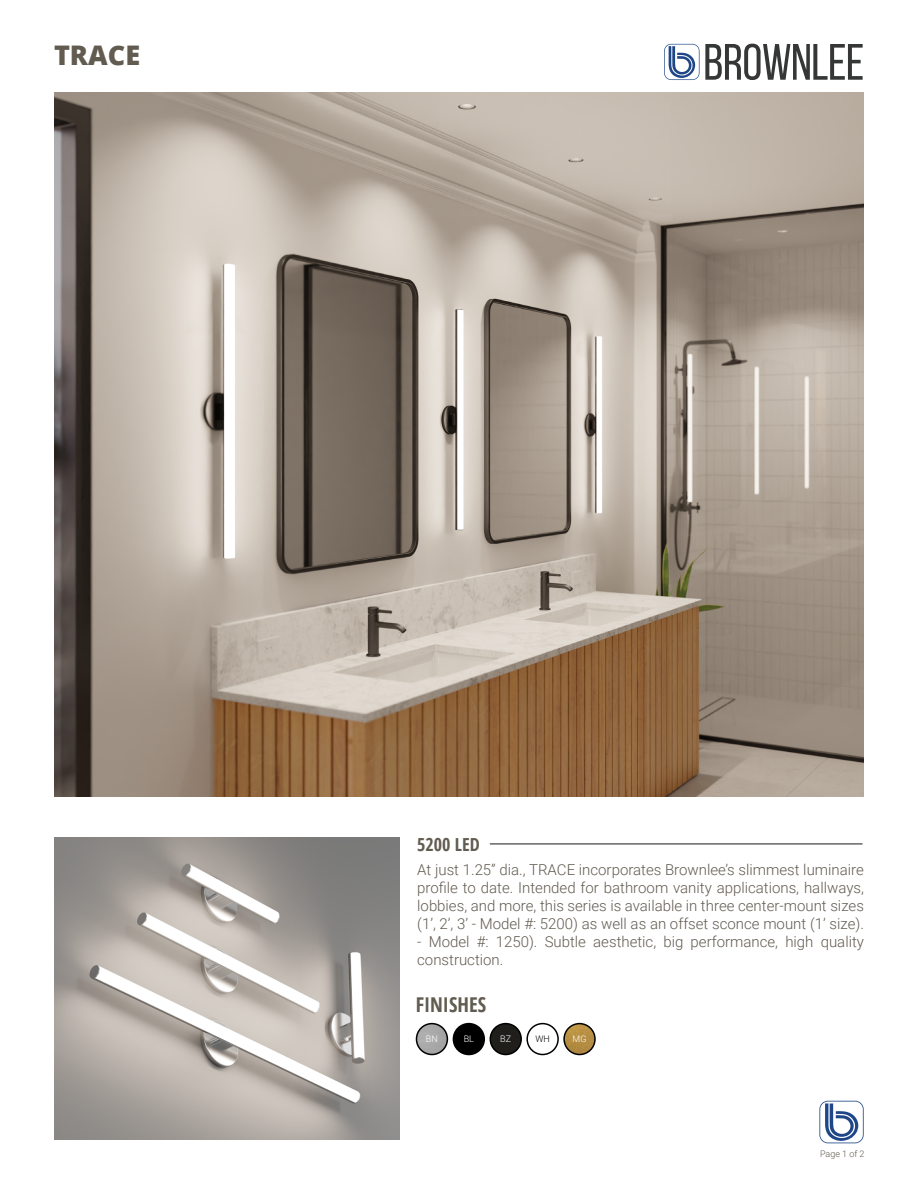
<style>
.page{position:relative;width:918px;height:1188px;background:#fff}
.page>*{position:absolute;margin:0;border:0;box-sizing:border-box;transform-origin:0 0}
.t1{font:800 27px "Open Sans";color:#615b50}
.t2{font:700 condensed 20.4px "Open Sans";color:#615b50}
.t3{font:700 condensed 18px "Open Sans";color:#615b50}
.t4{font:300 15px/18px "Roboto";color:#615b50;text-align:justify}
.t5{font:300 9px "Roboto";color:#615b50}
.t6{font:300 9px "Roboto";color:#fff}
.t7{font:300 9px "Roboto";color:#000}
</style>
<div class="page">
<svg style="left:819px;top:1101px;width:45px;height:42px"></svg>
<svg style="left:664px;top:44px;width:199px;height:36px"></svg>
<hr style="left:490px;top:843px;width:372px;height:2px;background:#666">
<img style="left:54px;top:93px;width:810px;height:703px">
<img style="left:416px;top:1024px;width:31px;height:31px;border-radius:15px">
<div style="left:416px;top:1023px;width:32px;height:32px;border:2px solid #000;border-radius:50%"></div>
<div style="left:490px;top:1024px;width:31px;height:31px;background:#201e1b;border-radius:50%"></div>
<div style="left:490px;top:1023px;width:32px;height:32px;border:2px solid #000;border-radius:50%"></div>
<div style="left:453px;top:1024px;width:31px;height:31px;background:#000;border-radius:50%"></div>
<div style="left:453px;top:1023px;width:32px;height:32px;border:2px solid #000;border-radius:50%"></div>
<img style="left:564px;top:1024px;width:31px;height:31px;border-radius:15px">
<div style="left:563px;top:1023px;width:33px;height:32px;border:2px solid #000;border-radius:50%"></div>
<div style="left:526px;top:1023px;width:33px;height:32px;border:2px solid #000;border-radius:50%"></div>
<img style="left:54px;top:837px;width:346px;height:302px">
<h1 class="t1" style="left:54px;top:34px;width:88px">TRACE</h1>
<p class="t3" style="left:417px;top:832px;width:64px">5200 LED</p>
<p class="t4" style="left:417px;top:861px;width:448px">At just 1.25” dia., TRACE incorporates Brownlee’s slimmest luminaire profile to date. Intended for bathroom vanity applications, hallways, lobbies, and more, this series is available in three center-mount sizes (1’, 2’, 3’ - Model #: 5200) as well as an offset sconce mount (1’ size).</p>
<p class="t4" style="left:417px;top:933px;width:448px">- Model #: 1250). Subtle aesthetic, big performance, high quality construction.</p>
<h2 class="t2" style="left:416px;top:991px;width:72px">FINISHES</h2>
<p class="t6" style="left:426px;top:1033px;width:13px">BN</p>
<p class="t6" style="left:464px;top:1033px;width:12px">BL</p>
<p class="t6" style="left:500px;top:1033px;width:12px">BZ</p>
<p class="t7" style="left:535px;top:1033px;width:16px">WH</p>
<p class="t6" style="left:573px;top:1033px;width:15px">MG</p>
<p class="t5" style="left:820px;top:1147px;width:46px">Page 1 of 2</p>
</div>
